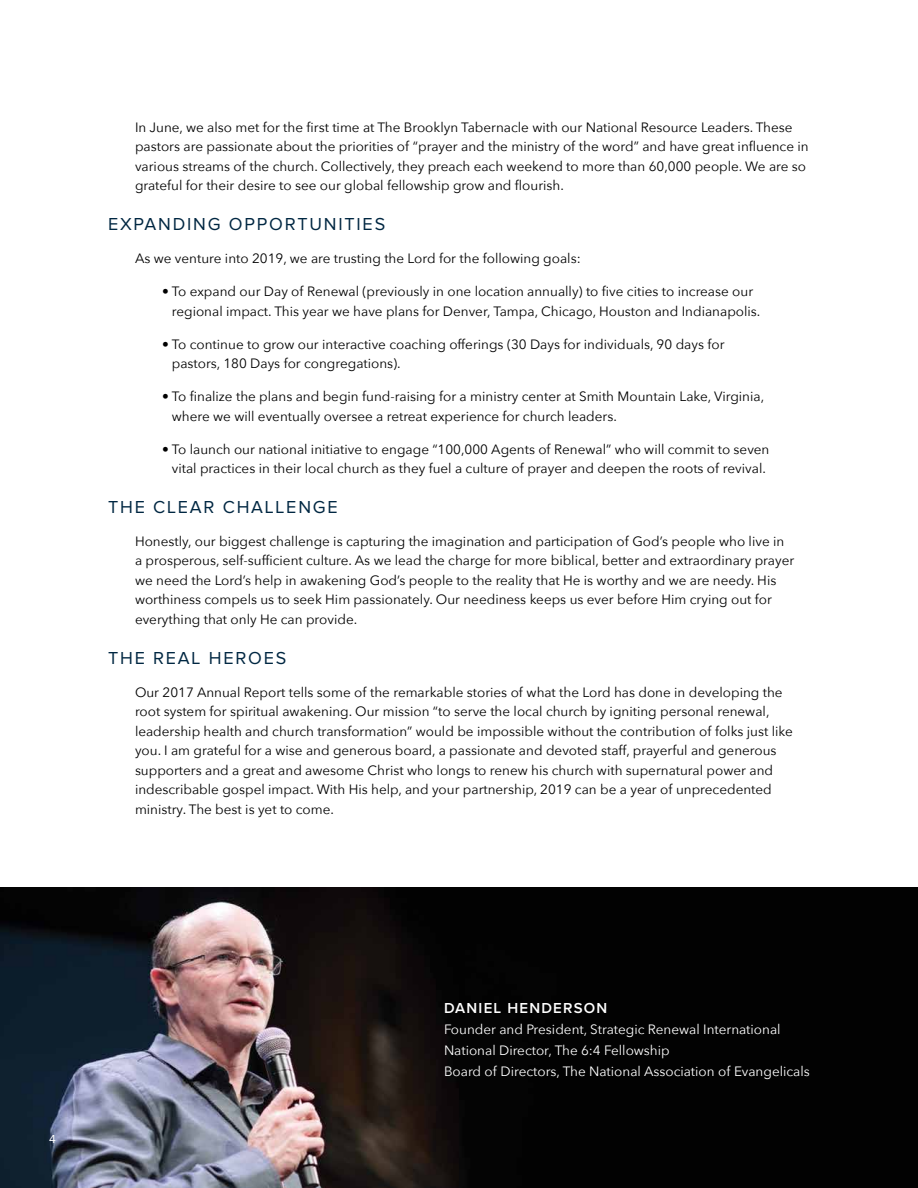
<style>
.page{position:relative;width:918px;height:1188px;background:#fff}
.page>*{position:absolute;margin:0;border:0;box-sizing:border-box;transform-origin:0 0}
.t1{font:18px "Proxima Nova";letter-spacing:.1em;color:#002742}
.t2{font:600 15px "Proxima Nova";letter-spacing:.08em;color:#fff}
.t3{font:13.5px/19.5px "Avenir Next";color:#000}
.t4{font:13.5px/21px "Avenir Next";color:#fff}
.t5{font:12px "Proxima Nova";color:#fff}
</style>
<div class="page">
<img style="left:0;top:888px;width:918px;height:300px">
<p class="t3" style="left:135px;top:117px;width:675px">In June, we also met for the first time at The Brooklyn Tabernacle with our National Resource Leaders. These pastors are passionate about the priorities of “prayer and the ministry of the word” and have great influence in various streams of the church. Collectively, they preach each weekend to more than 60,000 people. We are so grateful for their desire to see our global fellowship grow and flourish.</p>
<h1 class="t1" style="left:108px;top:214px;width:279px">EXPANDING OPPORTUNITIES</h1>
<p class="t3" style="left:135px;top:248px;width:447px">As we venture into 2019, we are trusting the Lord for the following goals:</p>
<p class="t3" style="left:172px;top:281px;width:590px;text-indent:-10px">• To expand our Day of Renewal (previously in one location annually) to five cities to increase our regional impact. This year we have plans for Denver, Tampa, Chicago, Houston and Indianapolis.</p>
<p class="t3" style="left:172px;top:334px;width:554px;text-indent:-10px">• To continue to grow our interactive coaching offerings (30 Days for individuals, 90 days for pastors, 180 Days for congregations).</p>
<p class="t3" style="left:172px;top:386px;width:594px;text-indent:-10px">• To finalize the plans and begin fund-raising for a ministry center at Smith Mountain Lake, Virginia, where we will eventually oversee a retreat experience for church leaders.</p>
<p class="t3" style="left:162px;top:439px;width:609px;text-align:center">• To launch our national initiative to engage “100,000 Agents of Renewal” who will commit to seven vital practices in their local church as they fuel a culture of prayer and deepen the roots of revival.</p>
<h1 class="t1" style="left:108px;top:497px;width:231px">THE CLEAR CHALLENGE</h1>
<p class="t3" style="left:135px;top:531px;width:661px">Honestly, our biggest challenge is capturing the imagination and participation of God’s people who live in a prosperous, self-sufficient culture. As we lead the charge for more biblical, better and extraordinary prayer we need the Lord’s help in awakening God’s people to the reality that He is worthy and we are needy. His worthiness compels us to seek Him passionately. Our neediness keeps us ever before Him crying out for everything that only He can provide.</p>
<h1 class="t1" style="left:108px;top:648px;width:180px">THE REAL HEROES</h1>
<p class="t3" style="left:135px;top:682px;width:659px">Our 2017 Annual Report tells some of the remarkable stories of what the Lord has done in developing the root system for spiritual awakening. Our mission “to serve the local church by igniting personal renewal, leadership health and church transformation” would be impossible without the contribution of folks just like you. I am grateful for a wise and generous board, a passionate and devoted staff, prayerful and generous supporters and a great and awesome Christ who longs to renew his church with supernatural power and indescribable gospel impact. With His help, and your partnership, 2019 can be a year of unprecedented ministry. The best is yet to come.</p>
<p class="t5" style="left:49px;top:1133px;width:8px">4</p>
<p class="t2" style="left:444px;top:997px;width:165px">DANIEL HENDERSON</p>
<p class="t4" style="left:444px;top:1018px;width:367px">Founder and President, Strategic Renewal International<br>National Director, The 6:4 Fellowship<br>Board of Directors, The National Association of Evangelicals</p>
</div>
